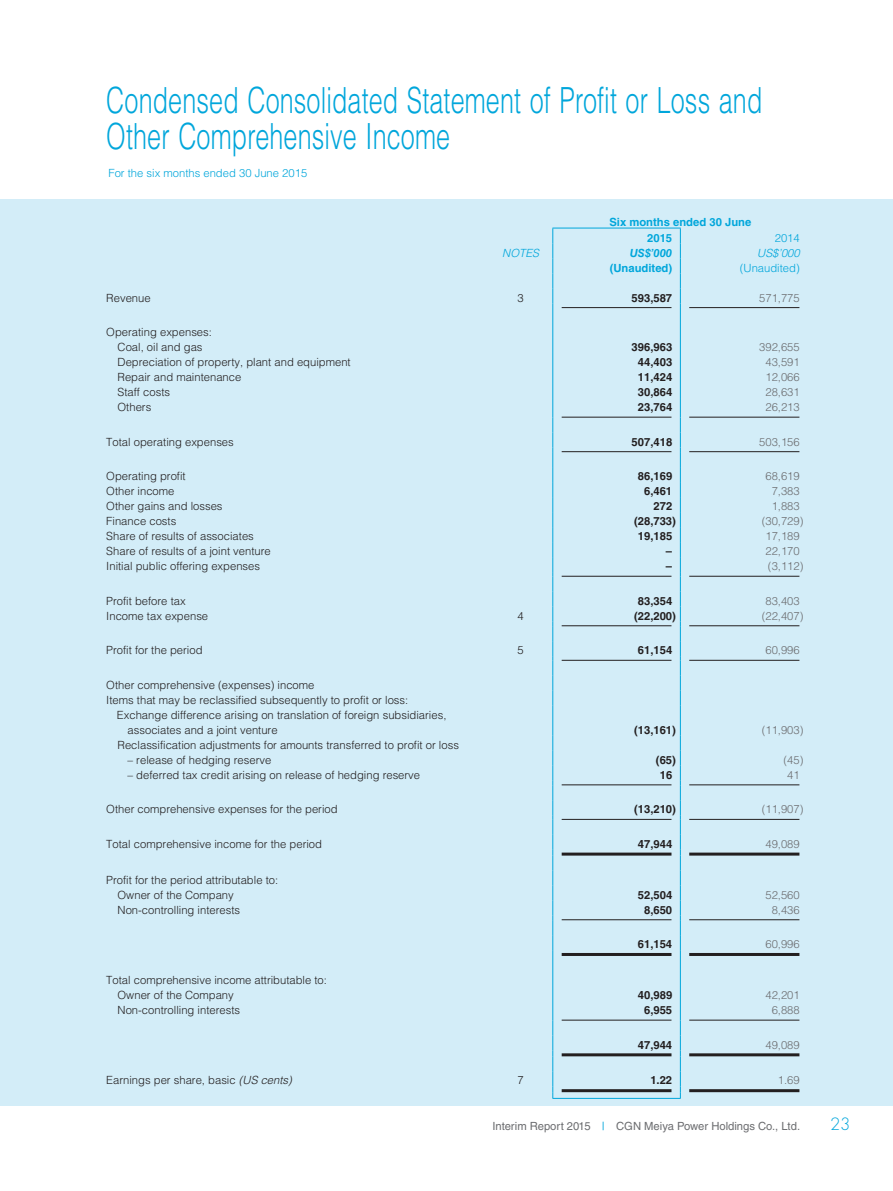
<style>
.page{position:relative;width:893px;height:1191px;background:#fff}
.page>*{position:absolute;margin:0;border:0;box-sizing:border-box;transform-origin:0 0}
.t1{font:300 36px/36px "Helvetica LT Std";letter-spacing:.005em;color:#00a6db;scale:.7 1}
.t2{font:300 16.5px "Futura Std";color:#00a6db}
.t3{font:300 11.25px/15px "Helvetica LT Std";color:#231f20}
.t4{font:300 11.25px "Helvetica LT Std";color:#6c6d70}
.t5{font:700 11.25px "Helvetica LT Std";color:#231f20}
.t6{font:11.25px "Helvetica LT Std";color:#6c6d70}
.t7{font:300 11.25px "Helvetica LT Std";color:#00a6db}
.t8{font:700 11.25px/15.8px "Helvetica LT Std";color:#00a6db}
.t9{font:italic 300 11.25px "Helvetica LT Std";color:#00a6db}
.t10{font:italic 700 11.25px "Helvetica LT Std";color:#00a6db}
.s1{font-style:italic}
.s2{color:#00a6db}
</style>
<div class="page">
<div style="left:0;top:200px;width:893px;height:906px;background:#d3edf8"></div>
<hr style="left:552px;top:228px;width:129px;height:1px;background:#00a6db">
<svg style="left:552px;top:228px;width:1px;height:477px"></svg>
<svg style="left:680px;top:228px;width:1px;height:477px"></svg>
<hr style="left:552px;top:705px;width:1px;height:30px;background:#00a6db">
<hr style="left:680px;top:705px;width:1px;height:30px;background:#00a6db">
<svg style="left:552px;top:735px;width:1px;height:363px"></svg>
<svg style="left:680px;top:735px;width:1px;height:363px"></svg>
<hr style="left:552px;top:1098px;width:129px;height:1px;background:#00a6db">
<hr style="left:562px;top:307px;width:109px;height:1px;background:#231f20">
<hr style="left:689px;top:307px;width:110px;height:1px;background:#231f20">
<hr style="left:562px;top:417px;width:109px;height:1px;background:#231f20">
<hr style="left:689px;top:417px;width:110px;height:1px;background:#231f20">
<hr style="left:562px;top:451px;width:109px;height:1px;background:#231f20">
<hr style="left:689px;top:451px;width:110px;height:1px;background:#231f20">
<hr style="left:562px;top:576px;width:109px;height:1px;background:#231f20">
<hr style="left:689px;top:576px;width:110px;height:1px;background:#231f20">
<hr style="left:562px;top:625px;width:109px;height:1px;background:#231f20">
<hr style="left:689px;top:625px;width:110px;height:1px;background:#231f20">
<hr style="left:562px;top:660px;width:109px;height:1px;background:#231f20">
<hr style="left:689px;top:660px;width:110px;height:1px;background:#231f20">
<hr style="left:562px;top:784px;width:109px;height:1px;background:#231f20">
<hr style="left:689px;top:784px;width:110px;height:1px;background:#231f20">
<hr style="left:562px;top:819px;width:109px;height:1px;background:#231f20">
<hr style="left:689px;top:819px;width:110px;height:1px;background:#231f20">
<hr style="left:562px;top:852px;width:109px;height:3px;background:#231f20">
<hr style="left:689px;top:852px;width:110px;height:3px;background:#231f20">
<hr style="left:562px;top:919px;width:109px;height:1px;background:#231f20">
<hr style="left:689px;top:919px;width:110px;height:1px;background:#231f20">
<hr style="left:562px;top:953px;width:109px;height:3px;background:#231f20">
<hr style="left:689px;top:953px;width:110px;height:3px;background:#231f20">
<hr style="left:562px;top:1019px;width:109px;height:1px;background:#231f20">
<hr style="left:689px;top:1019px;width:110px;height:1px;background:#231f20">
<hr style="left:562px;top:1053px;width:109px;height:3px;background:#231f20">
<hr style="left:689px;top:1053px;width:110px;height:3px;background:#231f20">
<hr style="left:562px;top:1089px;width:109px;height:3px;background:#231f20">
<hr style="left:689px;top:1089px;width:110px;height:3px;background:#231f20">
<h1 class="t1" style="left:106px;top:82px;width:939px">Condensed Consolidated Statement of Profit or Loss and<br>Other Comprehensive Income</h1>
<p class="t7" style="left:108px;top:166px;width:200px">For the six months ended 30 June 2015</p>
<p class="t8" style="left:647px;top:214px;width:106px;text-indent:-38px">Six months ended 30 June<br>2015</p>
<p class="t7" style="left:775px;top:230px;width:27px">2014</p>
<p class="t9" style="left:502px;top:245px;width:38px">NOTES</p>
<p class="t10" style="left:630px;top:246px;width:44px">US$’000</p>
<p class="t9" style="left:757px;top:245px;width:44px">US$’000</p>
<p class="t8" style="left:610px;top:259px;width:64px">(Unaudited)</p>
<p class="t7" style="left:740px;top:260px;width:62px">(Unaudited)</p>
<p class="t3" style="left:106px;top:290px;width:46px">Revenue</p>
<p class="t3" style="left:518px;top:290px;width:8px">3</p>
<p class="t5" style="left:632px;top:291px;width:42px">593,587</p>
<p class="t4" style="left:759px;top:290px;width:42px">571,775</p>
<p class="t3" style="left:106px;top:324px;width:107px;text-align:center">Operating expenses:<br>Coal, oil and gas</p>
<p class="t5" style="left:632px;top:340px;width:42px">396,963</p>
<p class="t4" style="left:759px;top:340px;width:42px">392,655</p>
<p class="t3" style="left:118px;top:354px;width:235px">Depreciation of property, plant and equipment</p>
<p class="t5" style="left:638px;top:355px;width:36px">44,403</p>
<p class="t4" style="left:765px;top:355px;width:36px">43,591</p>
<p class="t3" style="left:118px;top:369px;width:125px">Repair and maintenance</p>
<p class="t5" style="left:638px;top:370px;width:36px">11,424</p>
<p class="t4" style="left:765px;top:370px;width:36px">12,066</p>
<p class="t3" style="left:118px;top:384px;width:54px">Staff costs</p>
<p class="t5" style="left:638px;top:385px;width:36px">30,864</p>
<p class="t4" style="left:765px;top:385px;width:36px">28,631</p>
<p class="t3" style="left:118px;top:399px;width:35px">Others</p>
<p class="t5" style="left:638px;top:400px;width:36px">23,764</p>
<p class="t4" style="left:765px;top:400px;width:36px">26,213</p>
<p class="t3" style="left:106px;top:434px;width:129px">Total operating expenses</p>
<p class="t5" style="left:632px;top:435px;width:42px">507,418</p>
<p class="t4" style="left:759px;top:434px;width:42px">503,156</p>
<p class="t3" style="left:106px;top:468px;width:81px">Operating profit</p>
<p class="t5" style="left:638px;top:469px;width:36px">86,169</p>
<p class="t4" style="left:765px;top:469px;width:36px">68,619</p>
<p class="t3" style="left:106px;top:483px;width:70px">Other income</p>
<p class="t5" style="left:644px;top:484px;width:30px">6,461</p>
<p class="t4" style="left:772px;top:484px;width:30px">7,383</p>
<p class="t3" style="left:106px;top:498px;width:118px">Other gains and losses</p>
<p class="t5" style="left:653px;top:499px;width:20px">272</p>
<p class="t4" style="left:772px;top:499px;width:30px">1,883</p>
<p class="t3" style="left:106px;top:513px;width:72px">Finance costs</p>
<p class="t5" style="left:634px;top:514px;width:43px">(28,733)</p>
<p class="t4" style="left:762px;top:514px;width:43px">(30,729)</p>
<p class="t3" style="left:106px;top:528px;width:149px">Share of results of associates</p>
<p class="t5" style="left:638px;top:529px;width:36px">19,185</p>
<p class="t4" style="left:765px;top:529px;width:36px">17,189</p>
<p class="t3" style="left:106px;top:543px;width:166px">Share of results of a joint venture</p>
<p class="t5" style="left:666px;top:544px;width:8px">–</p>
<p class="t4" style="left:765px;top:544px;width:36px">22,170</p>
<p class="t3" style="left:106px;top:558px;width:155px">Initial public offering expenses</p>
<p class="t5" style="left:666px;top:559px;width:8px">–</p>
<p class="t4" style="left:768px;top:559px;width:37px">(3,112)</p>
<p class="t3" style="left:106px;top:593px;width:81px">Profit before tax</p>
<p class="t5" style="left:638px;top:594px;width:36px">83,354</p>
<p class="t4" style="left:765px;top:593px;width:36px">83,403</p>
<p class="t3" style="left:106px;top:608px;width:103px">Income tax expense</p>
<p class="t3" style="left:518px;top:608px;width:8px">4</p>
<p class="t5" style="left:634px;top:609px;width:43px">(22,200)</p>
<p class="t4" style="left:762px;top:608px;width:43px">(22,407)</p>
<p class="t3" style="left:106px;top:642px;width:98px">Profit for the period</p>
<p class="t3" style="left:518px;top:642px;width:8px">5</p>
<p class="t5" style="left:638px;top:643px;width:36px">61,154</p>
<p class="t4" style="left:765px;top:643px;width:36px">60,996</p>
<p class="t3" style="left:106px;top:677px;width:210px">Other comprehensive (expenses) income</p>
<p class="t3" style="left:106px;top:692px;width:303px">Items that may be reclassified subsequently to profit or loss:</p>
<p class="t3" style="left:117px;top:707px;width:331px">Exchange difference arising on translation of foreign subsidiaries,</p>
<p class="t3" style="left:128px;top:722px;width:152px">associates and a joint venture</p>
<p class="t5" style="left:634px;top:723px;width:43px">(13,161)</p>
<p class="t4" style="left:762px;top:722px;width:43px">(11,903)</p>
<p class="t3" style="left:118px;top:737px;width:343px">Reclassification adjustments for amounts transferred to profit or loss</p>
<p class="t3" style="left:128px;top:752px;width:145px">– release of hedging reserve</p>
<p class="t5" style="left:656px;top:753px;width:22px">(65)</p>
<p class="t4" style="left:783px;top:752px;width:22px">(45)</p>
<p class="t3" style="left:128px;top:767px;width:294px">– deferred tax credit arising on release of hedging reserve</p>
<p class="t5" style="left:660px;top:768px;width:14px">16</p>
<p class="t4" style="left:787px;top:767px;width:14px">41</p>
<p class="t3" style="left:106px;top:801px;width:233px">Other comprehensive expenses for the period</p>
<p class="t5" style="left:634px;top:802px;width:43px">(13,210)</p>
<p class="t4" style="left:762px;top:802px;width:43px">(11,907)</p>
<p class="t3" style="left:106px;top:836px;width:217px">Total comprehensive income for the period</p>
<p class="t5" style="left:638px;top:837px;width:36px">47,944</p>
<p class="t4" style="left:765px;top:837px;width:36px">49,089</p>
<p class="t3" style="left:118px;top:872px;width:162px;text-indent:-11px">Profit for the period attributable to:<br>Owner of the Company</p>
<p class="t5" style="left:638px;top:888px;width:36px">52,504</p>
<p class="t4" style="left:765px;top:887px;width:36px">52,560</p>
<p class="t3" style="left:118px;top:902px;width:124px">Non-controlling interests</p>
<p class="t5" style="left:644px;top:903px;width:30px">8,650</p>
<p class="t4" style="left:772px;top:902px;width:30px">8,436</p>
<p class="t5" style="left:638px;top:937px;width:36px">61,154</p>
<p class="t4" style="left:765px;top:937px;width:36px">60,996</p>
<p class="t3" style="left:118px;top:972px;width:211px;text-indent:-11px">Total comprehensive income attributable to:<br>Owner of the Company</p>
<p class="t5" style="left:638px;top:988px;width:36px">40,989</p>
<p class="t4" style="left:765px;top:988px;width:36px">42,201</p>
<p class="t3" style="left:118px;top:1002px;width:124px">Non-controlling interests</p>
<p class="t5" style="left:644px;top:1003px;width:30px">6,955</p>
<p class="t4" style="left:772px;top:1003px;width:30px">6,888</p>
<p class="t5" style="left:638px;top:1037px;width:36px">47,944</p>
<p class="t4" style="left:765px;top:1037px;width:36px">49,089</p>
<p class="t3" style="left:106px;top:1072px;width:187px">Earnings per share, basic <span class="s1">(US cents)</span></p>
<p class="t3" style="left:518px;top:1072px;width:8px">7</p>
<p class="t5" style="left:650px;top:1073px;width:23px">1.22</p>
<p class="t4" style="left:778px;top:1073px;width:23px">1.69</p>
<p class="t6" style="left:492px;top:1119px;width:309px">Interim Report 2015 <span class="s2">|</span> CGN Meiya Power Holdings Co., Ltd.</p>
<h2 class="t2" style="left:830px;top:1114px;width:22px">23</h2>
</div>
